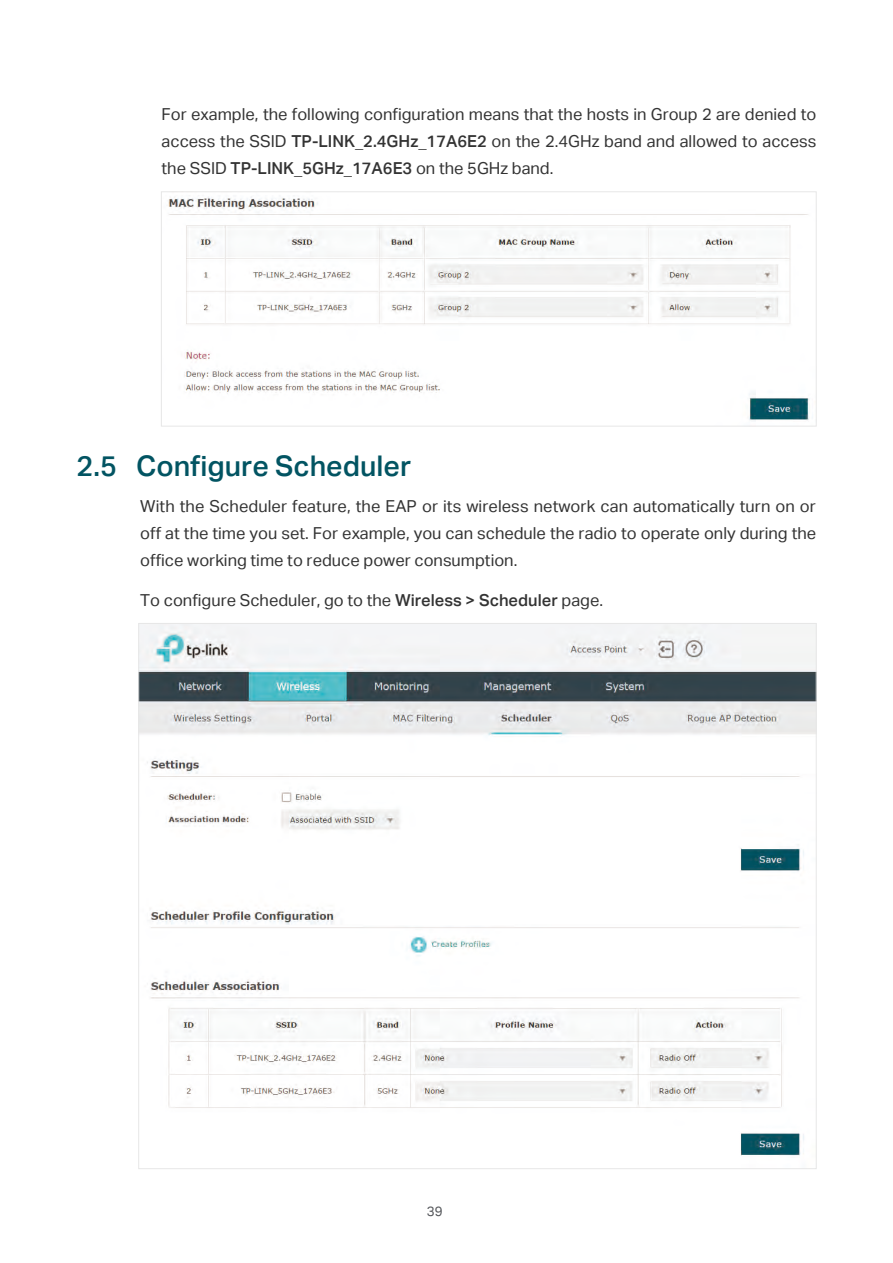
<style>
.page{position:relative;width:893px;height:1263px;background:#fff}
.page>*{position:absolute;margin:0;border:0;box-sizing:border-box;transform-origin:0 0}
.t1{font:28.5px "TP Link Aktiv Medium";color:#025462}
.t2{font:16.5px/27px "TP Link Aktiv Regular";color:#333;text-align:justify}
.t3{font:13.5px "TP Link Aktiv Regular";color:#54565a}
.s1{font-family:"TP Link Aktiv Medium"}
</style>
<div class="page">
<img style="left:168px;top:197px;width:642px;height:224px">
<img style="left:140px;top:625px;width:674px;height:531px">
<p class="t2" style="left:162px;top:101px;width:656px">For example, the following configuration means that the hosts in Group 2 are denied to access the SSID <span class="s1">TP-LINK_2.4GHz_17A6E2</span> on the 2.4GHz band and allowed to access the SSID <span class="s1">TP-LINK_5GHz_17A6E3</span> on the 5GHz band.</p>
<h1 class="t1" style="left:77px;top:449px;width:336px">2.5 Configure Scheduler</h1>
<p class="t2" style="left:140px;top:493px;width:678px">With the Scheduler feature, the EAP or its wireless network can automatically turn on or off at the time you set. For example, you can schedule the radio to operate only during the office working time to reduce power consumption.</p>
<p class="t2" style="left:140px;top:587px;width:464px">To configure Scheduler, go to the <span class="s1">Wireless &gt; Scheduler</span> page.</p>
<p class="t3" style="left:427px;top:1203px;width:17px">39</p>
</div>
